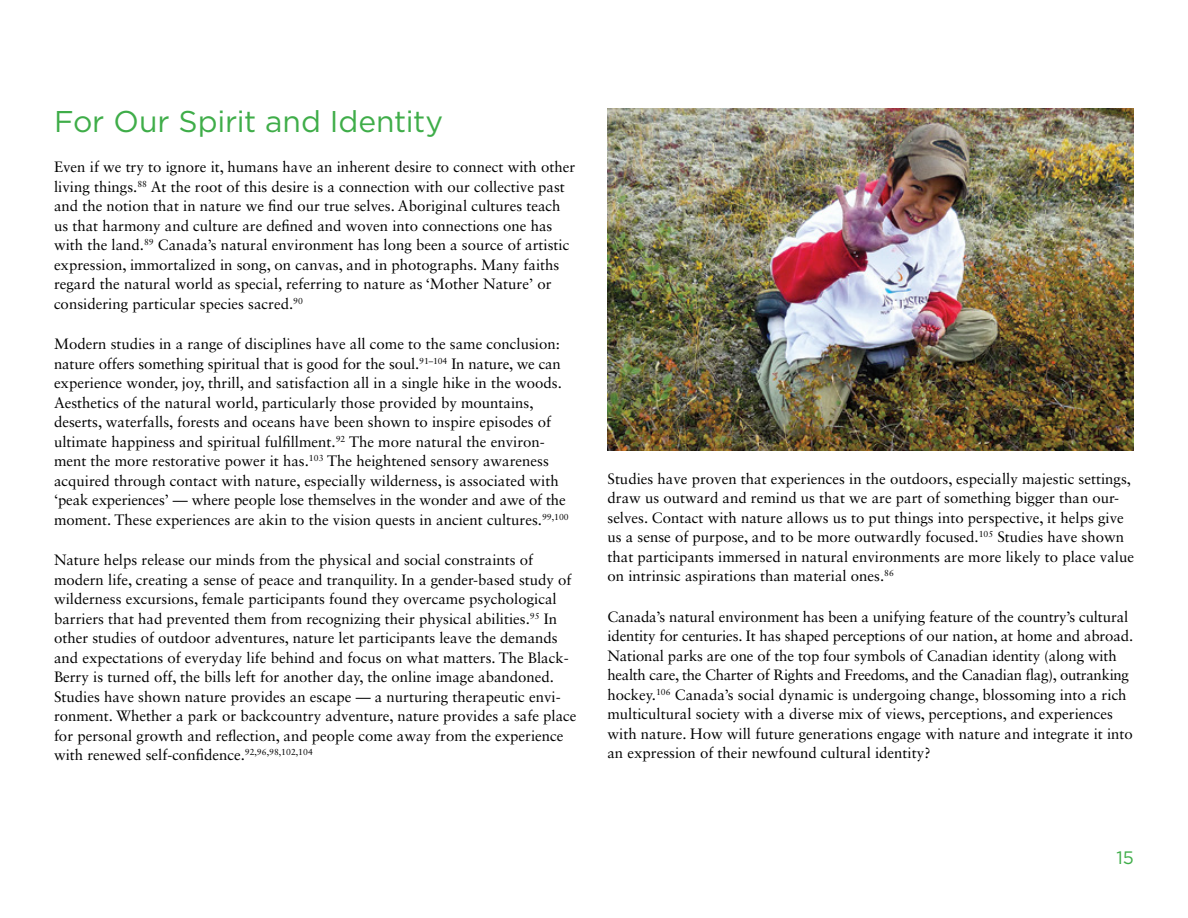
<style>
.page{position:relative;width:1188px;height:918px;background:#fff}
.page>*{position:absolute;margin:0;border:0;box-sizing:border-box;transform-origin:0 0}
.t1{font:30px "Gotham";letter-spacing:-.005em;color:#3fad49}
.t2{font:18px "Gotham";color:#3fad49}
.t3{font:15px/19.5px "Sabon LT Std";color:#000}
</style>
<div class="page">
<img style="left:608px;top:108px;width:526px;height:342px">
<h2 class="t1" style="left:54px;top:102px;width:391px">For Our Spirit and Identity</h2>
<p class="t3" style="left:54px;top:157px;width:523px">Even if we try to ignore it, humans have an inherent desire to connect with other living things.<sup>88</sup> At the root of this desire is a connection with our collective past and the notion that in nature we find our true selves. Aboriginal cultures teach us that harmony and culture are defined and woven into connections one has with the land.<sup>89</sup> Canada’s natural environment has long been a source of artistic expression, immortalized in song, on canvas, and in photographs. Many faiths regard the natural world as special, referring to nature as ‘Mother Nature’ or considering particular species sacred.<sup>90</sup></p>
<p class="t3" style="left:54px;top:334px;width:516px">Modern studies in a range of disciplines have all come to the same conclusion: nature offers something spiritual that is good for the soul.<sup>91–104</sup> In nature, we can experience wonder, joy, thrill, and satisfaction all in a single hike in the woods.<br>Aesthetics of the natural world, particularly those provided by mountains, deserts, waterfalls, forests and oceans have been shown to inspire episodes of ultimate happiness and spiritual fulfillment.<sup>92</sup> The more natural the environ&shy;ment the more restorative power it has.<sup>103</sup> The heightened sensory awareness acquired through contact with nature, especially wilderness, is associated with ‘peak experiences’ — where people lose themselves in the wonder and awe of the moment. These experiences are akin to the vision quests in ancient cultures.<sup>99,100</sup></p>
<p class="t3" style="left:54px;top:550px;width:524px">Nature helps release our minds from the physical and social constraints of modern life, creating a sense of peace and tranquility. In a gender-based study of wilderness excursions, female participants found they overcame psychological barriers that had prevented them from recognizing their physical abilities.<sup>95</sup> In other studies of outdoor adventures, nature let participants leave the demands and expectations of everyday life behind and focus on what matters. The Black-Berry is turned off, the bills left for another day, the online image abandoned.<br>Studies have shown nature provides an escape — a nurturing therapeutic envi&shy;ronment. Whether a park or backcountry adventure, nature provides a safe place for personal growth and reflection, and people come away from the experience with renewed self-confidence.<sup>92,96,98,102,104</sup></p>
<p class="t3" style="left:608px;top:469px;width:528px">Studies have proven that experiences in the outdoors, especially majestic settings, draw us outward and remind us that we are part of something bigger than our&shy;selves. Contact with nature allows us to put things into perspective, it helps give us a sense of purpose, and to be more outwardly focused.<sup>105</sup> Studies have shown that participants immersed in natural environments are more likely to place value on intrinsic aspirations than material ones.<sup>86</sup></p>
<p class="t3" style="left:607px;top:607px;width:527px">Canada’s natural environment has been a unifying feature of the country’s cultural identity for centuries. It has shaped perceptions of our nation, at home and abroad.<br>National parks are one of the top four symbols of Canadian identity (along with health care, the Charter of Rights and Freedoms, and the Canadian flag), outranking hockey.<sup>106</sup> Canada’s social dynamic is undergoing change, blossoming into a rich multicultural society with a diverse mix of views, perceptions, and experiences with nature. How will future generations engage with nature and integrate it into an expression of their newfound cultural identity?</p>
<p class="t2" style="left:1117px;top:846px;width:19px">15</p>
</div>
